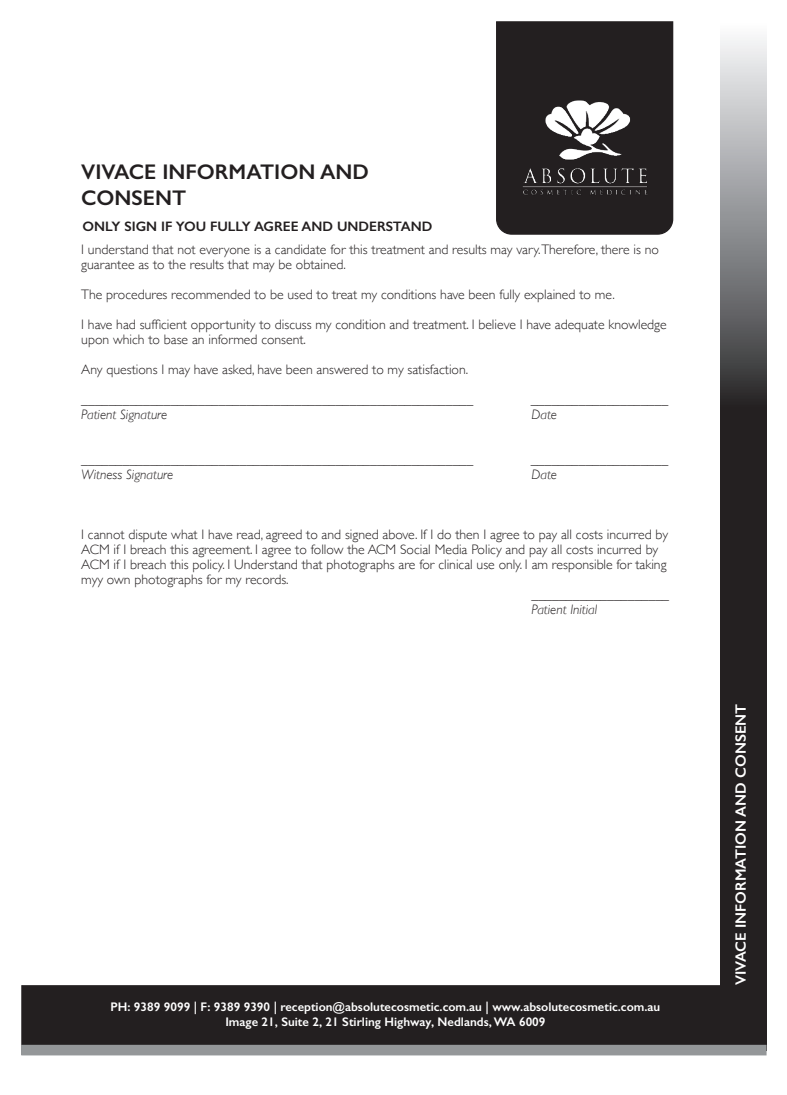
<style>
.page{position:relative;width:787px;height:1095px;background:#fff}
.page>*{position:absolute;margin:0;border:0;box-sizing:border-box;transform-origin:0 0}
.t1{font:600 21.25px/25.5px "Gill Sans";color:#231f20}
.t2{font:600 15px "Gill Sans";color:#fff}
.t3{font:300 13.75px/30px "Gill Sans";color:#231f20}
.t4{font:italic 300 13.75px "Gill Sans";color:#231f20}
.t5{font:600 13.75px "Gill Sans";color:#231f20}
.t6{font:600 12.5px/15px "Gill Sans";color:#fff;text-align:center}
</style>
<div class="page">
<div style="left:22px;top:986px;width:732px;height:59px;background:#231f20"></div>
<div style="left:21px;top:985px;width:733px;height:60px;border:1px solid #231f20"></div>
<svg style="left:720px;top:38px;width:46px;height:1007px;background:#4b494a"></svg>
<svg style="left:496px;top:21px;width:178px;height:214px;background:#343131"></svg>
<div style="left:22px;top:1045px;width:744px;height:10px;background:#949799"></div>
<h1 class="t1" style="left:81px;top:161px;width:289px">VIVACE INFORMATION AND<br>CONSENT</h1>
<p class="t5" style="left:83px;top:221px;width:351px">ONLY SIGN IF YOU FULLY AGREE AND UNDERSTAND</p>
<p class="t3" style="left:81px;top:243px;width:579px;line-height:15px">I understand that not everyone is a candidate for this treatment and results may vary.Therefore, there is no guarantee as to the results that may be obtained.</p>
<p class="t3" style="left:81px;top:281px;width:587px">The procedures recommended to be used to treat my conditions have been fully explained to me.<br>I have had sufficient opportunity to discuss my condition and treatment. I believe I have adequate knowledge</p>
<p class="t3" style="left:81px;top:326px;width:393px">upon which to base an informed consent.<br>Any questions I may have asked, have been answered to my satisfaction. _________________________________________________________</p>
<p class="t3" style="left:530px;top:386px;width:139px">____________________</p>
<p class="t4" style="left:81px;top:409px;width:87px">Patient Signature</p>
<p class="t4" style="left:531px;top:409px;width:27px">Date</p>
<p class="t3" style="left:81px;top:446px;width:393px">_________________________________________________________</p>
<p class="t3" style="left:530px;top:446px;width:139px">____________________</p>
<p class="t4" style="left:81px;top:469px;width:93px">Witness Signature</p>
<p class="t4" style="left:531px;top:469px;width:27px">Date</p>
<p class="t3" style="left:81px;top:521px;width:588px">I cannot dispute what I have read, agreed to and signed above. If I do then I agree to pay all costs incurred by</p>
<p class="t3" style="left:81px;top:536px;width:578px">ACM if I breach this agreement. I agree to follow the ACM Social Media Policy and pay all costs incurred by</p>
<p class="t3" style="left:81px;top:551px;width:587px">ACM if I breach this policy. I Understand that photographs are for clinical use only. I am responsible for taking</p>
<p class="t3" style="left:81px;top:566px;width:209px">myy own photographs for my records.</p>
<p class="t3" style="left:531px;top:581px;width:139px">____________________</p>
<p class="t4" style="left:531px;top:604px;width:67px">Patient Initial</p>
<p class="t6" style="left:110px;top:1001px;width:551px">PH: 9389 9099 | F: 9389 9390 | reception@absolutecosmetic.com.au | www.absolutecosmetic.com.au<br>Image 21, Suite 2, 21 Stirling Highway, Nedlands, WA 6009</p>
<p class="t2" style="left:734px;top:985px;width:283px;rotate:-90deg">VIVACE INFORMATION AND CONSENT</p>
</div>
